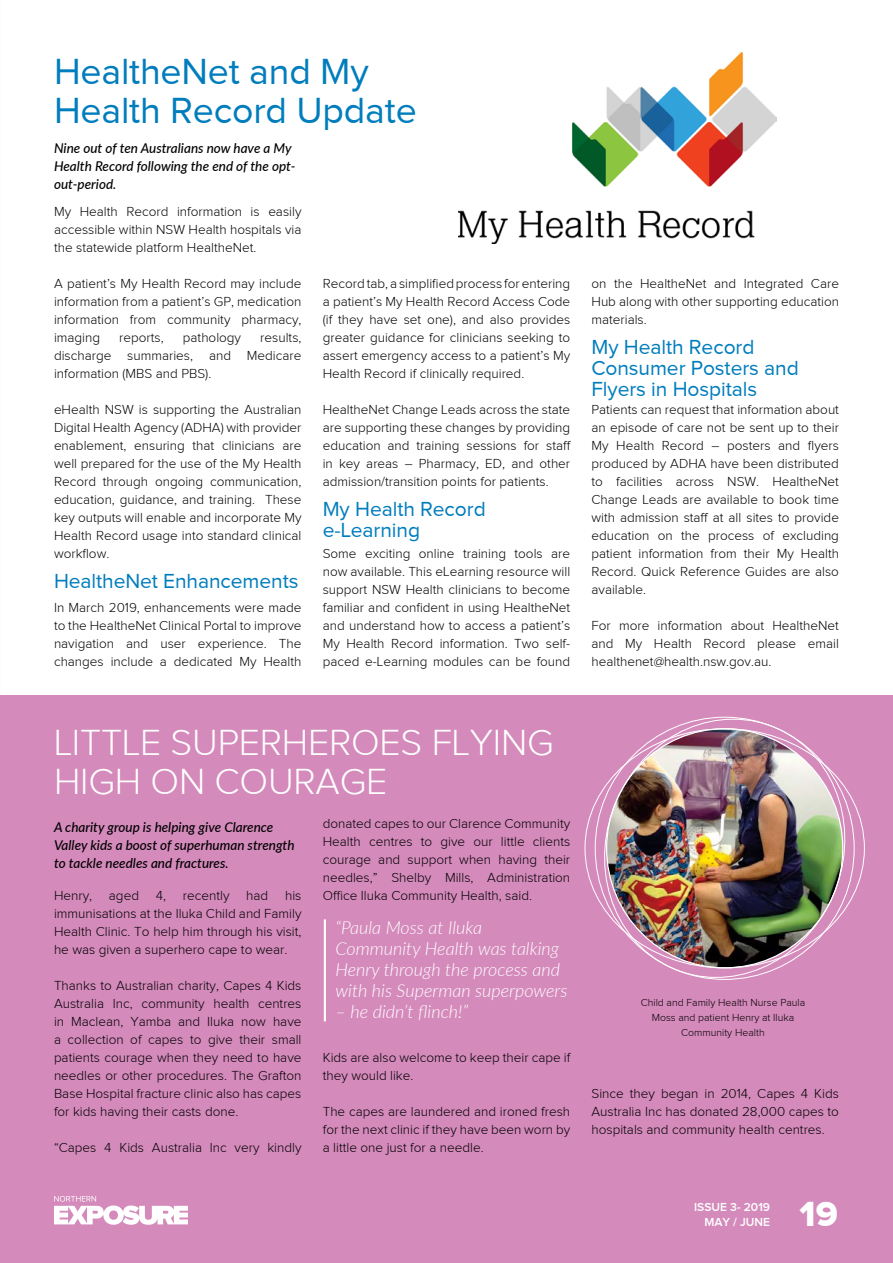
<style>
.page{position:relative;width:893px;height:1263px;background:#fff}
.page>*{position:absolute;margin:0;border:0;box-sizing:border-box;transform-origin:0 0}
.t1{font:300 37.5px/39px "Proxima Nova";letter-spacing:-.005em;color:#fff}
.t2{font:37.5px/39px "Proxima Nova";letter-spacing:-.005em;color:#007dbd}
.t3{font:36px "Proxima Nova Extrabld";color:#fff}
.t4{font:21px/21px "Proxima Nova";letter-spacing:-.005em;color:#007dbd}
.t5{font:italic 300 18px/21px "Lato";color:#fff}
.t6{font:300 13.5px/18px "Proxima Nova";color:#000;text-align:justify}
.t7{font:italic 500 13.5px/18px "Lato";color:#000}
.t8{font:600 12px/14.4px "Proxima Nova";color:#fff;text-align:right}
.t9{font:300 10.5px/15px "Proxima Nova";color:#000;text-align:center}
</style>
<div class="page">
<div style="left:0;top:695px;width:893px;height:568px;background:#d48abb"></div>
<hr style="left:324px;top:919px;width:2px;height:102px;background:#fff">
<img style="left:459px;top:52px;width:317px;height:192px">
<svg style="left:54px;top:1196px;width:134px;height:29px"></svg>
<img style="left:588px;top:716px;width:274px;height:264px">
<h1 class="t2" style="left:54px;top:51px;width:364px">HealtheNet and My<br>Health Record Update</h1>
<p class="t7" style="left:54px;top:138px;width:243px">Nine out of ten Australians now have a My<br>Health Record following the end of the opt&shy;out-period.</p>
<p class="t6" style="left:54px;top:202px;width:249px">My Health Record information is easily accessible within NSW Health hospitals via the statewide platform HealtheNet.</p>
<p class="t6" style="left:54px;top:274px;width:249px">A patient’s My Health Record may include information from a patient’s GP, medication information from community pharmacy, imaging</p>
<p class="t6" style="left:323px;top:274px;width:249px">Record tab, a simplified process for entering a patient’s My Health Record Access Code (if they have set one), and also provides greater guidance for clinicians seeking to assert emergency access to a patient’s My Health Record if clinically required.</p>
<p class="t6" style="left:323px;top:400px;width:249px">HealtheNet Change Leads across the state are supporting these changes by providing education and training sessions for staff in key areas – Pharmacy, ED, and other admission/transition points for patients.</p>
<h3 class="t4" style="left:323px;top:498px;width:164px">My Health Record e-Learning</h3>
<p class="t6" style="left:323px;top:544px;width:249px">Some exciting online training tools are now available. This eLearning resource will support NSW Health clinicians to become familiar and confident in using HealtheNet and understand how to access a patient’s My Health Record information. Two self&shy;paced e-Learning modules can be found</p>
<p class="t6" style="left:54px;top:328px;width:249px;text-indent:206px">results, discharge summaries, and Medicare information (MBS and PBS).</p>
<p class="t6" style="left:54px;top:400px;width:249px">eHealth NSW is supporting the Australian Digital Health Agency (ADHA) with provider enablement, ensuring that clinicians are well prepared for the use of the My Health Record through ongoing communication, education, guidance, and training. These key outputs will enable and incorporate My Health Record usage into standard clinical workflow.</p>
<h3 class="t4" style="left:54px;top:570px;width:246px">HealtheNet Enhancements</h3>
<p class="t6" style="left:54px;top:598px;width:249px">In March 2019, enhancements were made to the HealtheNet Clinical Portal to improve navigation and user experience. The changes include a dedicated My Health</p>
<p class="t6" style="left:119px;top:328px;width:46px">reports,</p>
<p class="t6" style="left:183px;top:328px;width:60px">pathology</p>
<p class="t6" style="left:591px;top:274px;width:249px">on the HealtheNet and Integrated Care Hub along with other supporting education materials.</p>
<h3 class="t4" style="left:591px;top:336px;width:209px">My Health Record<br>Consumer Posters and<br>Flyers in Hospitals</h3>
<p class="t6" style="left:591px;top:400px;width:249px">Patients can request that information about an episode of care not be sent up to their My Health Record – posters and flyers produced by ADHA have been distributed to facilities across NSW. HealtheNet Change Leads are available to book time with admission staff at all sites to provide education on the process of excluding patient information from their My Health Record. Quick Reference Guides are also available.</p>
<p class="t6" style="left:591px;top:616px;width:249px">For more information about HealtheNet and My Health Record please email healthenet@health.nsw.gov.au.</p>
<h1 class="t1" style="left:54px;top:722px;width:501px">LITTLE SUPERHEROES FLYING<br>HIGH ON COURAGE</h1>
<p class="t7" style="left:54px;top:818px;width:242px">A charity group is helping give Clarence<br>Valley kids a boost of superhuman strength to tackle needles and fractures.</p>
<p class="t6" style="left:54px;top:886px;width:249px">Henry, aged 4, recently had his immunisations at the Iluka Child and Family Health Clinic. To help him through his visit, he was given a superhero cape to wear.</p>
<p class="t6" style="left:54px;top:976px;width:249px">Thanks to Australian charity, Capes 4 Kids Australia Inc, community health centres in Maclean, Yamba and Iluka now have a collection of capes to give their small patients courage when they need to have needles or other procedures. The Grafton Base Hospital fracture clinic also has capes for kids having their casts done.</p>
<p class="t6" style="left:54px;top:1138px;width:249px">“Capes 4 Kids Australia Inc very kindly</p>
<p class="t6" style="left:323px;top:814px;width:249px">donated capes to our Clarence Community Health centres to give our little clients courage and support when having their needles,” Shelby Mills, Administration Office Iluka Community Health, said.</p>
<h3 class="t5" style="left:335px;top:916px;width:233px">“Paula Moss at Iluka<br>Community Health was talking<br>Henry through the process and with his Superman superpowers</h3>
<h3 class="t5" style="left:335px;top:1000px;width:134px">– he didn’t flinch!”</h3>
<p class="t6" style="left:323px;top:1048px;width:249px">Kids are also welcome to keep their cape if they would like.</p>
<p class="t6" style="left:323px;top:1102px;width:249px">The capes are laundered and ironed fresh for the next clinic if they have been worn by a little one just for a needle.</p>
<p class="t9" style="left:641px;top:995px;width:166px">Child and Family Health Nurse Paula<br>Moss and patient Henry at Iluka<br>Community Health</p>
<p class="t6" style="left:591px;top:1084px;width:249px">Since they began in 2014, Capes 4 Kids Australia Inc has donated 28,000 capes to hospitals and community health centres.</p>
<p class="t8" style="left:694px;top:1200px;width:77px">ISSUE 3- 2019<br>MAY / JUNE</p>
<h2 class="t3" style="left:800px;top:1193px;width:40px">19</h2>
</div>
